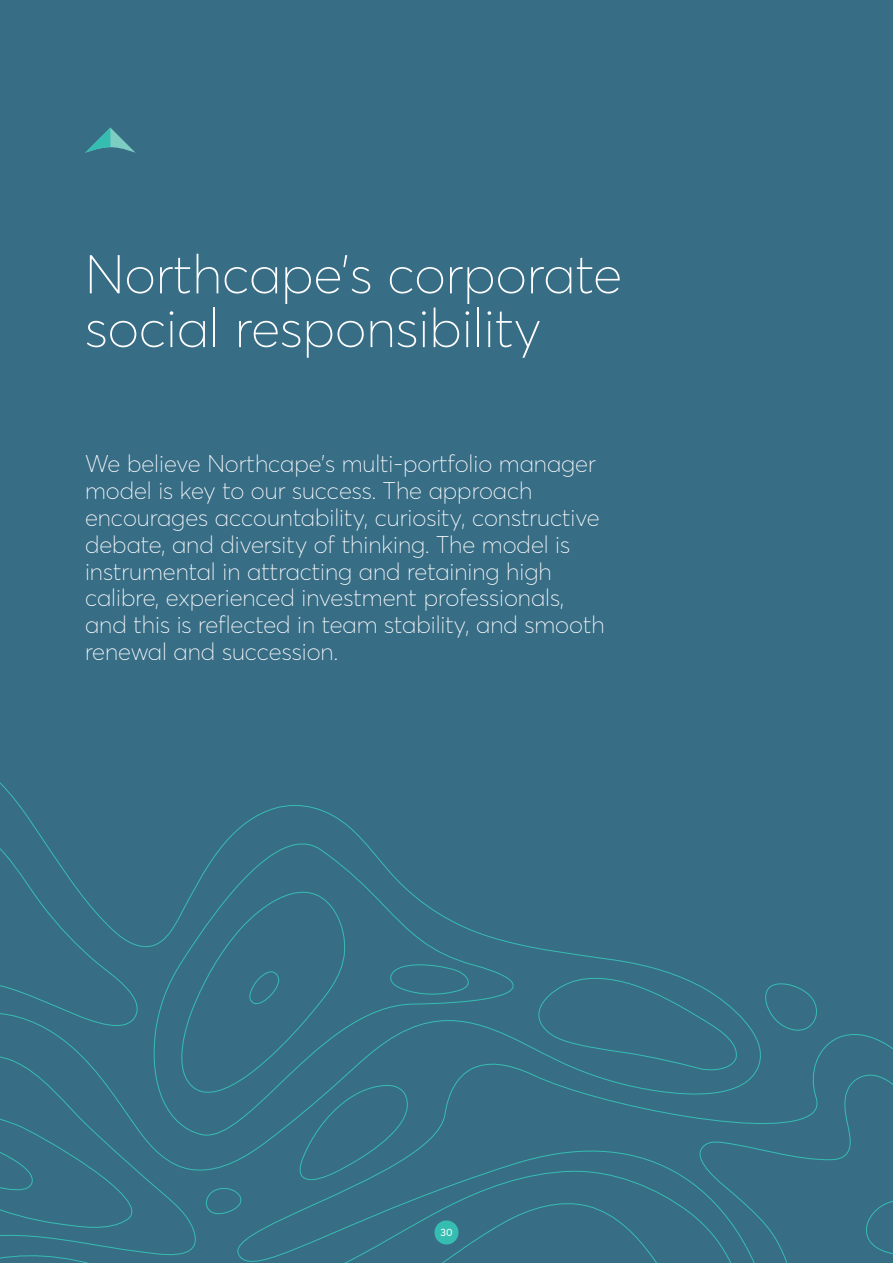
<style>
.page{position:relative;width:893px;height:1263px;background:#386d86}
.page>*{position:absolute;margin:0;border:0;box-sizing:border-box;transform-origin:0 0}
.t1{font:100 53.85px/53.8px "Averta";color:#fff}
.t2{font:100 23.85px/26.8px "Averta";color:#fff}
.t3{font:10.5px "Averta";color:#fff}
</style>
<div class="page">
<svg style="left:0;top:782px;width:893px;height:481px"></svg>
<svg style="left:85px;top:128px;width:51px;height:25px"></svg>
<div style="left:434px;top:1220px;width:24px;height:24px;background:#36bdb2;border-radius:50%"></div>
<h1 class="t1" style="left:85px;top:245px;width:538px">Northcape’s corporate social responsibility</h1>
<p class="t2" style="left:85px;top:449px;width:521px">We believe Northcape’s multi-portfolio manager model is key to our success. The approach encourages accountability, curiosity, constructive debate, and diversity of thinking. The model is instrumental in attracting and retaining high calibre, experienced investment professionals, and this is reflected in team stability, and smooth renewal and succession.</p>
<p class="t3" style="left:440px;top:1225px;width:14px">30</p>
</div>
